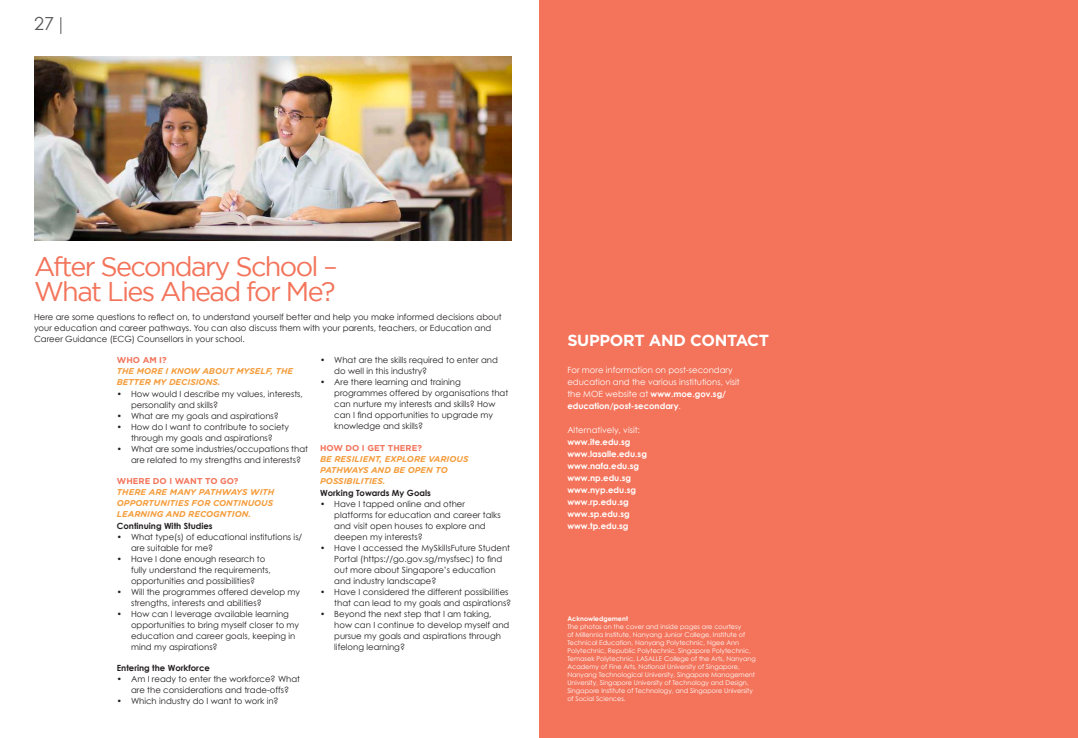
<style>
.page{position:relative;width:1078px;height:738px;background:#fff}
.page>*{position:absolute;margin:0;border:0;box-sizing:border-box;transform-origin:0 0}
.t1{font:27px/25px "Gotham";letter-spacing:-.06em;color:#f3745b}
.t2{font:18px "Century Gothic";color:#57585a}
.t3{font:700 16px "Gotham";letter-spacing:-.02em;color:#fff}
.t4{font:8.5px/11px "Century Gothic";color:#231f20}
.t5{font:italic 700 8.5px/11px "Gotham Rounded";color:#f49d3d}
.t6{font:8.5px/12px "Century Gothic";color:#fff}
.t7{font:700 8.5px/12px "Century Gothic";color:#fff}
.t8{font:700 8.5px "Century Gothic";color:#231f20}
.t9{font:700 8.5px "Gotham";color:#f3745b}
.t10{font:6.5px/8px "Century Gothic";color:#fff}
.t11{font:700 6.5px "Century Gothic";color:#fff}
.s1{font-weight:700}
</style>
<div class="page">
<div style="left:539px;top:0;width:538px;height:737px;background:#f3745b"></div>
<svg style="left:61px;top:17px;width:1px;height:17px"></svg>
<img style="left:35px;top:57px;width:476px;height:183px">
<h2 class="t2" style="left:34px;top:12px;width:21px">27</h2>
<h1 class="t1" style="left:34px;top:253px;width:305px">After Secondary School –<br>What Lies Ahead for Me?</h1>
<p class="t4" style="left:34px;top:311px;width:469px">Here are some questions to reflect on, to understand yourself better and help you make informed decisions about your education and career pathways. You can also discuss them with your parents, teachers, or Education and<br>Career Guidance (ECG) Counsellors in your school.</p>
<p class="t9" style="left:117px;top:354px;width:51px">WHO AM I?</p>
<p class="t5" style="left:117px;top:365px;width:178px">THE MORE I KNOW ABOUT MYSELF, THE<br>BETTER MY DECISIONS.</p>
<p class="t4" style="left:131px;top:388px;width:173px;text-indent:-14px">• How would I describe my values, interests, personality and skills?</p>
<p class="t4" style="left:117px;top:410px;width:163px">• What are my goals and aspirations?</p>
<p class="t4" style="left:117px;top:421px;width:174px;text-align:center">• How do I want to contribute to society through my goals and aspirations?</p>
<p class="t4" style="left:131px;top:443px;width:178px;text-indent:-14px">• What are some industries/occupations that are related to my strengths and interests?</p>
<p class="t9" style="left:117px;top:475px;width:123px">WHERE DO I WANT TO GO?</p>
<p class="t5" style="left:117px;top:486px;width:159px">THERE ARE MANY PATHWAYS WITH<br>OPPORTUNITIES FOR CONTINUOUS<br>LEARNING AND RECOGNTION.</p>
<p class="t8" style="left:117px;top:520px;width:97px">Continuing With Studies</p>
<p class="t4" style="left:131px;top:531px;width:173px;text-indent:-14px">• What type(s) of educational institutions is/ are suitable for me?</p>
<p class="t4" style="left:131px;top:553px;width:141px;text-indent:-14px">• Have I done enough research to fully understand the requirements, opportunities and possibilities?</p>
<p class="t4" style="left:131px;top:586px;width:170px;text-indent:-14px">• Will the programmes offered develop my strengths, interests and abilities?</p>
<p class="t4" style="left:131px;top:608px;width:170px;text-indent:-14px">• How can I leverage available learning opportunities to bring myself closer to my education and career goals, keeping in mind my aspirations?</p>
<p class="t8" style="left:117px;top:662px;width:94px">Entering the Workforce</p>
<p class="t4" style="left:117px;top:673px;width:185px;text-align:center">• Am I ready to enter the workforce? What are the considerations and trade-offs?</p>
<p class="t4" style="left:117px;top:695px;width:163px">• Which industry do I want to work in?</p>
<p class="t4" style="left:334px;top:353px;width:165px;text-indent:-14px">• What are the skills required to enter and do well in this industry?</p>
<p class="t4" style="left:334px;top:375px;width:175px;text-indent:-14px">• Are there learning and training programmes offered by organisations that can nurture my interests and skills? How can I find opportunities to upgrade my knowledge and skills?</p>
<p class="t9" style="left:320px;top:441px;width:103px">HOW DO I GET THERE?</p>
<p class="t5" style="left:320px;top:452px;width:150px">BE RESILIENT, EXPLORE VARIOUS<br>PATHWAYS AND BE OPEN TO<br>POSSIBILITIES.</p>
<p class="t8" style="left:320px;top:487px;width:112px">Working Towards My Goals</p>
<p class="t4" style="left:334px;top:497px;width:168px;text-indent:-14px">• Have I tapped online and other platforms for education and career talks and visit open houses to explore and deepen my interests?</p>
<p class="t4" style="left:334px;top:541px;width:177px;text-indent:-14px">• Have I accessed the MySkillsFuture Student Portal (https://go.gov.sg/mysfsec) to find out more about Singapore’s education and industry landscape?</p>
<p class="t4" style="left:334px;top:585px;width:178px;text-indent:-14px">• Have I considered the different possibilities that can lead to my goals and aspirations?</p>
<p class="t4" style="left:334px;top:607px;width:177px;text-indent:-14px">• Beyond the next step that I am taking, how can I continue to develop myself and pursue my goals and aspirations through lifelong learning?</p>
<h3 class="t3" style="left:567px;top:329px;width:203px">SUPPORT AND CONTACT</h3>
<p class="t6" style="left:567px;top:363px;width:174px">For more information on post-secondary education and the various institutions, visit the MOE website at <span class="s1">www.moe.gov.sg/ education/post-secondary</span>.</p>
<p class="t6" style="left:567px;top:423px;width:74px">Alternatively, visit:</p>
<p class="t7" style="left:567px;top:435px;width:81px">www.ite.edu.sg www.lasalle.edu.sg www.nafa.edu.sg www.np.edu.sg www.nyp.edu.sg www.rp.edu.sg www.sp.edu.sg www.tp.edu.sg</p>
<p class="t11" style="left:567px;top:614px;width:62px">Acknowledgement</p>
<p class="t10" style="left:567px;top:622px;width:190px">The photos on the cover and inside pages are courtesy<br>of Millennia Institute, Nanyang Junior College, Institute of Technical Education, Nanyang Polytechnic, Ngee Ann Polytechnic, Republic Polytechnic, Singapore Polytechnic, Temasek Polytechnic, LASALLE College of the Arts, Nanyang Academy of Fine Arts, National University of Singapore, Nanyang Technological University, Singapore Management University, Singapore University of Technology and Design, Singapore Institute of Technology, and Singapore University of Social Sciences.</p>
</div>
